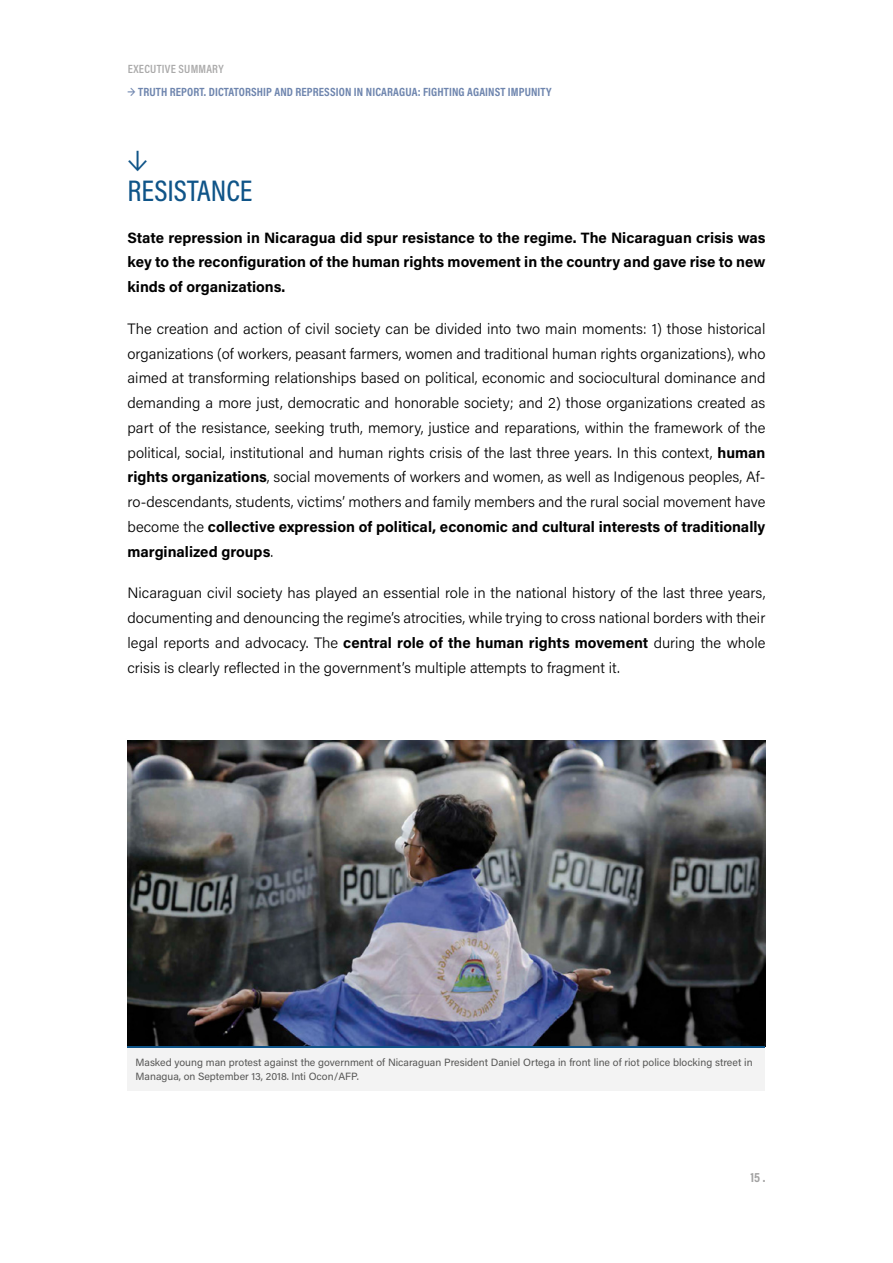
<style>
.page{position:relative;width:893px;height:1263px;background:#fff}
.page>*{position:absolute;margin:0;border:0;box-sizing:border-box;transform-origin:0 0}
.t1{font:500 30px/30px "Acumin Pro Cond";color:#0f5488}
.t2{font:300 15px/24.8px "Acumin Pro";color:#000;text-align:justify}
.t3{font:700 15px/24.8px "Acumin Pro";color:#000;text-align:justify}
.t4{font:700 13.5px "Acumin Pro Cond";color:#706f6f}
.t5{font:700 12px "Acumin Pro Cond";letter-spacing:.01em;color:#6e85ae}
.t6{font:600 12px "Acumin Pro Cond";letter-spacing:.02em;color:#7c7b7b}
.t7{font:10.5px/13.5px "Acumin Pro";color:#575756}
.s1{font-weight:700}
</style>
<div class="page">
<img style="left:128px;top:740px;width:637px;height:306px">
<div style="left:128px;top:1048px;width:637px;height:43px;background:#f3f3f3"></div>
<hr style="left:128px;top:1046px;width:637px;height:2px;background:#0f5488">
<p class="t6" style="left:128px;top:61px;width:98px">EXECUTIVE SUMMARY</p>
<p class="t5" style="left:128px;top:84px;width:426px">→ TRUTH REPORT. DICTATORSHIP AND REPRESSION IN NICARAGUA: FIGHTING AGAINST IMPUNITY</p>
<h1 class="t1" style="left:128px;top:145px;width:126px">↓<br>RESISTANCE</h1>
<p class="t3" style="left:128px;top:224px;width:639px">State repression in Nicaragua did spur resistance to the regime. The Nicaraguan crisis was key to the reconfiguration of the human rights movement in the country and gave rise to new kinds of organizations.</p>
<p class="t2" style="left:128px;top:316px;width:639px">The creation and action of civil society can be divided into two main moments: 1) those historical organizations (of workers, peasant farmers, women and traditional human rights organizations), who aimed at transforming relationships based on political, economic and sociocultural dominance and demanding a more just, democratic and honorable society; and 2) those organizations created as part of the resistance, seeking truth, memory, justice and reparations, within the framework of the political, social, institutional and human rights crisis of the last three years. In this context, <span class="s1">human rights organizations</span>, social movements of workers and women, as well as Indigenous peoples, Af&shy;ro-descendants, students, victims’ mothers and family members and the rural social movement have become the <span class="s1">collective expression of political, economic and cultural interests of traditionally marginalized groups</span>.</p>
<p class="t2" style="left:128px;top:580px;width:639px">Nicaraguan civil society has played an essential role in the national history of the last three years, documenting and denouncing the regime’s atrocities, while trying to cross national borders with their legal reports and advocacy. The <span class="s1">central role of the human rights movement</span> during the whole crisis is clearly reflected in the government’s multiple attempts to fragment it.</p>
<p class="t7" style="left:136px;top:1055px;width:618px">Masked young man protest against the government of Nicaraguan President Daniel Ortega in front line of riot police blocking street in<br>Managua, on September 13, 2018. Inti Ocon/AFP.</p>
<p class="t4" style="left:750px;top:1168px;width:16px">15 .</p>
</div>
